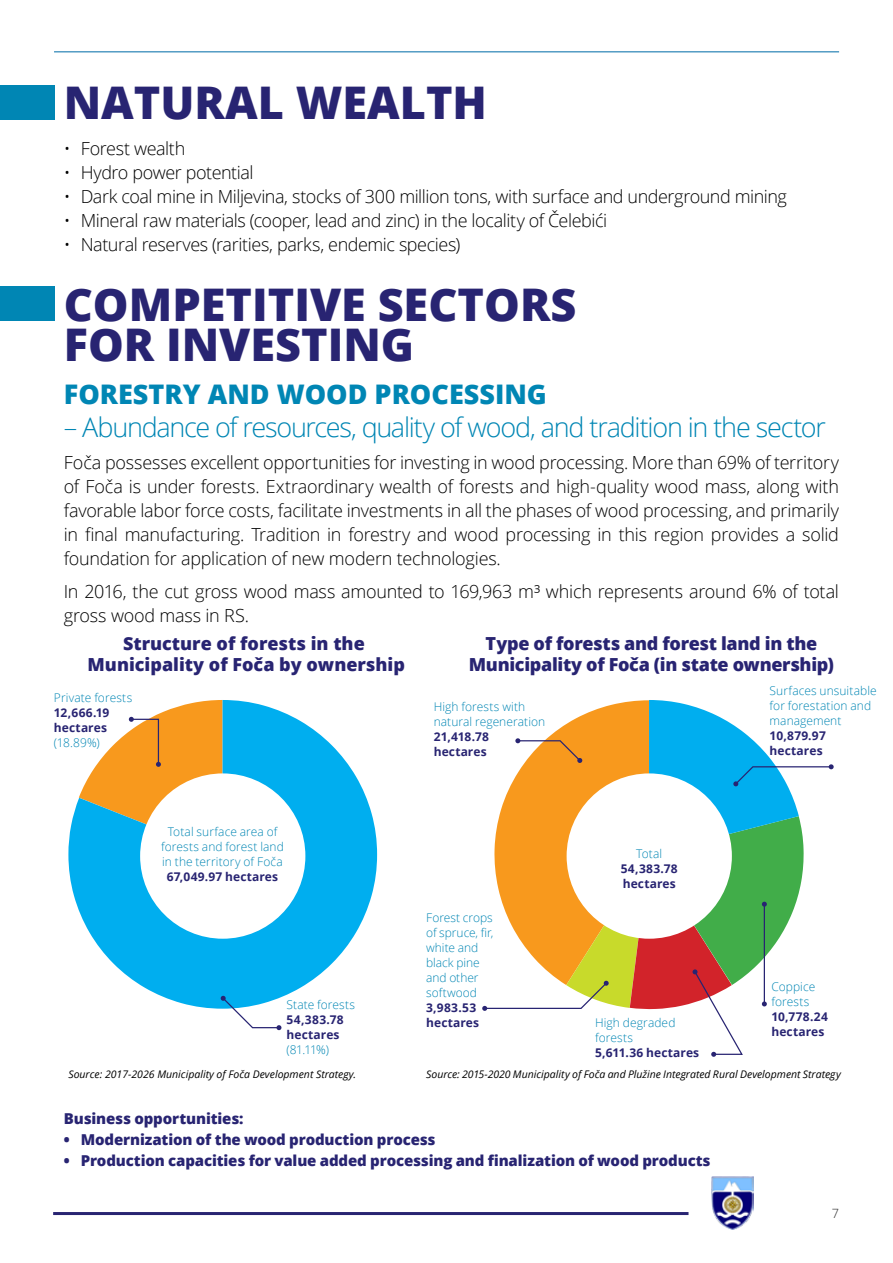
<style>
.page{position:relative;width:893px;height:1263px;background:#fff}
.page>*{position:absolute;margin:0;border:0;box-sizing:border-box;transform-origin:0 0}
.t1{font:800 45px/40.5px "Open Sans";color:#282472}
.t2{font:300 27px "Open Sans";letter-spacing:-.045em;color:#0086b4}
.t3{font:800 27px "Open Sans";color:#0086b4}
.t4{font:300 18px/24px "Open Sans";letter-spacing:-.02em;color:#000;text-align:justify}
.t5{font:800 18px/21.6px "Open Sans";letter-spacing:-.01em;color:#282472;text-align:center}
.t6{font:800 15px "Open Sans";letter-spacing:-.01em;color:#282472}
.t7{font:300 12.75px "Open Sans";color:#333334}
.t8{font:300 12px/15px "Open Sans";letter-spacing:.005em;color:#0086b4}
.t9{font:700 12px/15px "Open Sans";letter-spacing:.015em;color:#282472}
.t10{font:italic 10.5px "Open Sans";color:#000}
</style>
<div class="page">
<div style="left:0;top:85px;width:54px;height:34px;background:#0086b4"></div>
<div style="left:0;top:286px;width:54px;height:35px;background:#0086b4"></div>
<svg style="left:68px;top:700px;width:309px;height:309px;fill:#00aeef"></svg>
<div style="left:140px;top:773px;width:165px;height:166px;background:#fff;border-radius:50%"></div>
<svg style="left:79px;top:700px;width:144px;height:154px"></svg>
<svg style="left:221px;top:996px;width:60px;height:34px"></svg>
<svg style="left:482px;top:700px;width:352px;height:357px"></svg>
<hr style="left:54px;top:51px;width:785px;height:2px;background:#539cc4">
<hr style="left:53px;top:1212px;width:635px;height:3px;background:#282472">
<img style="left:712px;top:1176px;width:42px;height:54px">
<h1 class="t1" style="left:64px;top:81px;width:425px">NATURAL WEALTH</h1>
<p class="t4" style="left:64px;top:136px;width:123px">• Forest wealth</p>
<p class="t4" style="left:64px;top:160px;width:191px">• Hydro power potential</p>
<p class="t4" style="left:64px;top:184px;width:725px">• Dark coal mine in Miljevina, stocks of 300 million tons, with surface and underground mining</p>
<p class="t4" style="left:64px;top:208px;width:545px">• Mineral raw materials (cooper, lead and zinc) in the locality of Čelebići</p>
<p class="t4" style="left:64px;top:232px;width:398px">• Natural reserves (rarities, parks, endemic species)</p>
<h1 class="t1" style="left:64px;top:282px;width:514px">COMPETITIVE SECTORS<br>FOR INVESTING</h1>
<h2 class="t3" style="left:64px;top:374px;width:485px">FORESTRY AND WOOD PROCESSING</h2>
<h2 class="t2" style="left:64px;top:408px;width:764px">– Abundance of resources, quality of wood, and tradition in the sector</h2>
<p class="t4" style="left:64px;top:450px;width:777px">Foča possesses excellent opportunities for investing in wood processing. More than 69% of territory of Foča is under forests. Extraordinary wealth of forests and high-quality wood mass, along with favorable labor force costs, facilitate investments in all the phases of wood processing, and primarily in final manufacturing. Tradition in forestry and wood processing in this region provides a solid foundation for application of new modern technologies.</p>
<p class="t4" style="left:64px;top:579px;width:777px">In 2016, the cut gross wood mass amounted to 169,963 m³ which represents around 6% of total gross wood mass in RS.</p>
<p class="t5" style="left:88px;top:632px;width:319px">Structure of forests in the<br>Municipality of Foča by ownership</p>
<p class="t5" style="left:469px;top:632px;width:367px">Type of forests and forest land in the<br>Municipality of Foča (in state ownership)</p>
<p class="t8" style="left:54px;top:690px;width:80px">Private forests</p>
<p class="t9" style="left:54px;top:705px;width:57px">12,666.19 hectares</p>
<p class="t8" style="left:54px;top:735px;width:47px">(18.89%)</p>
<p class="t8" style="left:161px;top:824px;width:124px;text-align:center">Total surface area of forests and forest land in the territory of Foča</p>
<p class="t9" style="left:167px;top:869px;width:113px">67,049.97 hectares</p>
<p class="t8" style="left:287px;top:996px;width:70px">State forests</p>
<p class="t9" style="left:287px;top:1011px;width:59px">54,383.78 hectares</p>
<p class="t8" style="left:287px;top:1041px;width:44px">(81.11%)</p>
<p class="t8" style="left:434px;top:698px;width:113px">High forests with natural regeneration</p>
<p class="t9" style="left:434px;top:728px;width:57px">21,418.78 hectares</p>
<p class="t8" style="left:426px;top:910px;width:69px">Forest crops of spruce, fir, white and black pine and other softwood</p>
<p class="t9" style="left:426px;top:1000px;width:54px">3,983.53 hectares</p>
<p class="t8" style="left:636px;top:845px;width:28px">Total</p>
<p class="t9" style="left:621px;top:860px;width:59px">54,383.78 hectares</p>
<p class="t8" style="left:595px;top:1015px;width:82px">High degraded forests</p>
<p class="t9" style="left:595px;top:1045px;width:106px">5,611.36 hectares</p>
<p class="t8" style="left:770px;top:683px;width:109px">Surfaces unsuitable for forestation and management</p>
<p class="t9" style="left:770px;top:728px;width:58px">10,879.97 hectares</p>
<p class="t8" style="left:771px;top:979px;width:45px">Coppice forests</p>
<p class="t9" style="left:771px;top:1009px;width:58px">10,778.24 hectares</p>
<p class="t10" style="left:68px;top:1067px;width:289px">Source: 2017-2026 Municipality of Foča Development Strategy.</p>
<p class="t10" style="left:426px;top:1067px;width:416px">Source: 2015-2020 Municipality of Foča and Plužine Integrated Rural Development Strategy</p>
<p class="t6" style="left:64px;top:1107px;width:181px">Business opportunities:</p>
<p class="t6" style="left:64px;top:1128px;width:373px">• Modernization of the wood production process</p>
<p class="t6" style="left:64px;top:1149px;width:648px">• Production capacities for value added processing and finalization of wood products</p>
<p class="t7" style="left:832px;top:1205px;width:9px">7</p>
</div>
